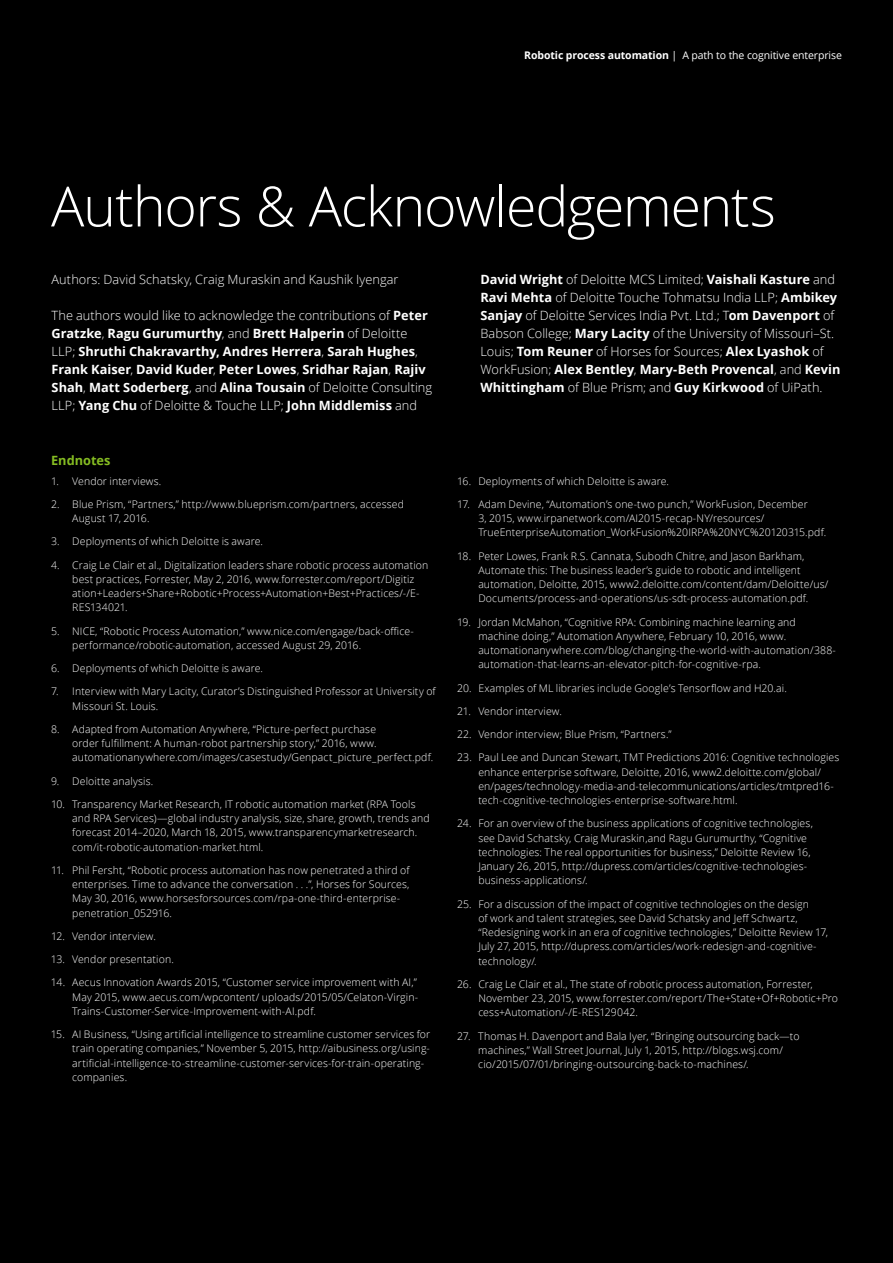
<style>
.page{position:relative;width:893px;height:1263px;background:#000}
.page>*{position:absolute;margin:0;border:0;box-sizing:border-box;transform-origin:0 0}
.t1{font:300 55.5px "Open Sans";letter-spacing:-.025em;color:#fff}
.t2{font:300 12.75px/18px "Open Sans";letter-spacing:.005em;color:#fff}
.t3{font:700 12.75px/18px "Open Sans";color:#fff}
.t4{font:700 12.75px "Open Sans";letter-spacing:.005em;color:#85bc22}
.t5{font:300 10.5px/14.2px "Open Sans";letter-spacing:.01em;color:#fff}
.t6{font:10.5px "Open Sans";letter-spacing:-.01em;color:#fff}
.s1{font-weight:700}
.s2{font-weight:300}
</style>
<div class="page">
<p class="t6" style="left:524px;top:48px;width:319px"><span class="s1">Robotic process automation</span> | A path to the cognitive enterprise</p>
<h1 class="t1" style="left:51px;top:168px;width:726px">Authors &amp; Acknowledgements</h1>
<p class="t2" style="left:52px;top:270px;width:348px">Authors: David Schatsky, Craig Muraskin and Kaushik Iyengar</p>
<p class="t3" style="left:52px;top:306px;width:382px"><span class="s2">The authors would like to acknowledge the contributions of</span> Peter Gratzke<span class="s2">,</span> Ragu Gurumurthy<span class="s2">, and</span> Brett Halperin <span class="s2">of Deloitte LLP;</span> Shruthi Chakravarthy, Andres Herrera<span class="s2">,</span> Sarah Hughes<span class="s2">, </span>Frank Kaiser<span class="s2">,</span> David Kuder<span class="s2">,</span> Peter Lowes<span class="s2">,</span> Sridhar Rajan<span class="s2">,</span> Rajiv Shah<span class="s2">,</span> Matt Soderberg<span class="s2">, and</span> Alina Tousain <span class="s2">of Deloitte Consulting LLP;</span> Yang Chu <span class="s2">of Deloitte &amp; Touche LLP;</span> John Middlemiss <span class="s2">and</span></p>
<p class="t4" style="left:51px;top:451px;width:61px">Endnotes</p>
<p class="t5" style="left:51px;top:473px;width:112px">1. Vendor interviews.</p>
<p class="t5" style="left:72px;top:497px;width:333px;text-indent:-21px">2. Blue Prism, “Partners,” http://www.blueprism.com/partners, accessed<br>August 17, 2016.</p>
<p class="t5" style="left:51px;top:534px;width:213px">3. Deployments of which Deloitte is aware.</p>
<p class="t5" style="left:72px;top:557px;width:357px;text-indent:-21px">4. Craig Le Clair et al., Digitalization leaders share robotic process automation best practices, Forrester, May 2, 2016, www.forrester.com/report/Digitiz ation+Leaders+Share+Robotic+Process+Automation+Best+Practices/-/E-RES134021.</p>
<p class="t5" style="left:72px;top:623px;width:343px;text-indent:-21px">5. NICE, “Robotic Process Automation,” www.nice.com/engage/back-office&shy;performance/robotic-automation, accessed August 29, 2016.</p>
<p class="t5" style="left:51px;top:661px;width:213px">6. Deployments of which Deloitte is aware.</p>
<p class="t5" style="left:72px;top:684px;width:365px;text-indent:-21px">7. Interview with Mary Lacity, Curator’s Distinguished Professor at University of<br>Missouri St. Louis.</p>
<p class="t5" style="left:72px;top:722px;width:362px;text-indent:-21px">8. Adapted from Automation Anywhere, “Picture-perfect purchase<br>order fulfillment: A human-robot partnership story,” 2016, www. automationanywhere.com/images/casestudy/Genpact_picture_perfect.pdf.</p>
<p class="t5" style="left:51px;top:773px;width:104px">9. Deloitte analysis.</p>
<p class="t5" style="left:72px;top:797px;width:359px;text-indent:-21px">10. Transparency Market Research, IT robotic automation market (RPA Tools and RPA Services)—global industry analysis, size, share, growth, trends and forecast 2014–2020, March 18, 2015, www.transparencymarketresearch. com/it-robotic-automation-market.html.</p>
<p class="t5" style="left:72px;top:863px;width:339px;text-indent:-21px">11. Phil Fersht, “Robotic process automation has now penetrated a third of enterprises. Time to advance the conversation . . .”, Horses for Sources, May 30, 2016, www.horsesforsources.com/rpa-one-third-enterprise&shy;penetration_052916.</p>
<p class="t5" style="left:51px;top:929px;width:106px">12. Vendor interview.</p>
<p class="t5" style="left:51px;top:952px;width:124px">13. Vendor presentation.</p>
<p class="t5" style="left:72px;top:975px;width:347px;text-indent:-21px">14. Aecus Innovation Awards 2015, “Customer service improvement with AI,”<br>May 2015, www.aecus.com/wpcontent/ uploads/2015/05/Celaton-Virgin-<br>Trains-Customer-Service-Improvement-with-AI.pdf.</p>
<p class="t5" style="left:72px;top:1027px;width:360px;text-indent:-21px">15. AI Business, “Using artificial intelligence to streamline customer services for train operating companies,” November 5, 2015, http://aibusiness.org/using&shy;artificial-intelligence-to-streamline-customer-services-for-train-operating&shy;companies.</p>
<p class="t2" style="left:480px;top:270px;width:362px"><span class="s1">David Wright</span> of Deloitte MCS Limited; <span class="s1">Vaishali Kasture</span> and <span class="s1">Ravi Mehta</span> of Deloitte Touche Tohmatsu India LLP; <span class="s1">Ambikey Sanjay</span> of Deloitte Services India Pvt. Ltd.; T<span class="s1">om Davenport</span> of Babson College; <span class="s1">Mary Lacity</span> of the University of Missouri–St.<br>Louis; <span class="s1">Tom Reuner</span> of Horses for Sources; <span class="s1">Alex Lyashok</span> of WorkFusion; <span class="s1">Alex Bentley</span>, <span class="s1">Mary-Beth Provencal</span>, and <span class="s1">Kevin Whittingham</span> of Blue Prism; and <span class="s1">Guy Kirkwood</span> of UiPath.</p>
<p class="t5" style="left:457px;top:473px;width:213px">16. Deployments of which Deloitte is aware.</p>
<p class="t5" style="left:478px;top:497px;width:349px;text-indent:-21px">17. Adam Devine, “Automation’s one-two punch,” WorkFusion, December<br>3, 2015, www.irpanetwork.com/AI2015-recap-NY/resources/<br>TrueEnterpriseAutomation_WorkFusion%20IRPA%20NYC%20120315.pdf.</p>
<p class="t5" style="left:478px;top:548px;width:352px;text-indent:-21px">18. Peter Lowes, Frank R.S. Cannata, Subodh Chitre, and Jason Barkham, Automate this: The business leader’s guide to robotic and intelligent automation, Deloitte, 2015, www2.deloitte.com/content/dam/Deloitte/us/ Documents/process-and-operations/us-sdt-process-automation.pdf.</p>
<p class="t5" style="left:478px;top:614px;width:359px;text-indent:-21px">19. Jordan McMahon, “Cognitive RPA: Combining machine learning and machine doing,” Automation Anywhere, February 10, 2016, www. automationanywhere.com/blog/changing-the-world-with-automation/388- automation-that-learns-an-elevator-pitch-for-cognitive-rpa.</p>
<p class="t5" style="left:457px;top:680px;width:331px">20. Examples of ML libraries include Google’s Tensorflow and H20.ai.</p>
<p class="t5" style="left:457px;top:704px;width:106px">21. Vendor interview.</p>
<p class="t5" style="left:457px;top:727px;width:216px">22. Vendor interview; Blue Prism, “Partners.”</p>
<p class="t5" style="left:478px;top:750px;width:362px;text-indent:-21px">23. Paul Lee and Duncan Stewart, TMT Predictions 2016: Cognitive technologies enhance enterprise software, Deloitte, 2016, www2.deloitte.com/global/ en/pages/technology-media-and-telecommunications/articles/tmtpred16- tech-cognitive-technologies-enterprise-software.html.</p>
<p class="t5" style="left:478px;top:816px;width:336px;text-indent:-21px">24. For an overview of the business applications of cognitive technologies, see David Schatsky, Craig Muraskin,and Ragu Gurumurthy, “Cognitive technologies: The real opportunities for business,” Deloitte Review 16, January 26, 2015, http://dupress.com/articles/cognitive-technologies&shy;business-applications/.</p>
<p class="t5" style="left:478px;top:896px;width:351px;text-indent:-21px">25. For a discussion of the impact of cognitive technologies on the design<br>of work and talent strategies, see David Schatsky and Jeff Schwartz, “Redesigning work in an era of cognitive technologies,” Deloitte Review 17, July 27, 2015, http://dupress.com/articles/work-redesign-and-cognitive&shy;technology/.</p>
<p class="t5" style="left:478px;top:977px;width:361px;text-indent:-21px">26. Craig Le Clair et al., The state of robotic process automation, Forrester,<br>November 23, 2015, www.forrester.com/report/The+State+Of+Robotic+Pro cess+Automation/-/E-RES129042.</p>
<p class="t5" style="left:478px;top:1028px;width:323px;text-indent:-21px">27. Thomas H. Davenport and Bala Iyer, “Bringing outsourcing back—to machines,” Wall Street Journal, July 1, 2015, http://blogs.wsj.com/ cio/2015/07/01/bringing-outsourcing-back-to-machines/.</p>
</div>
